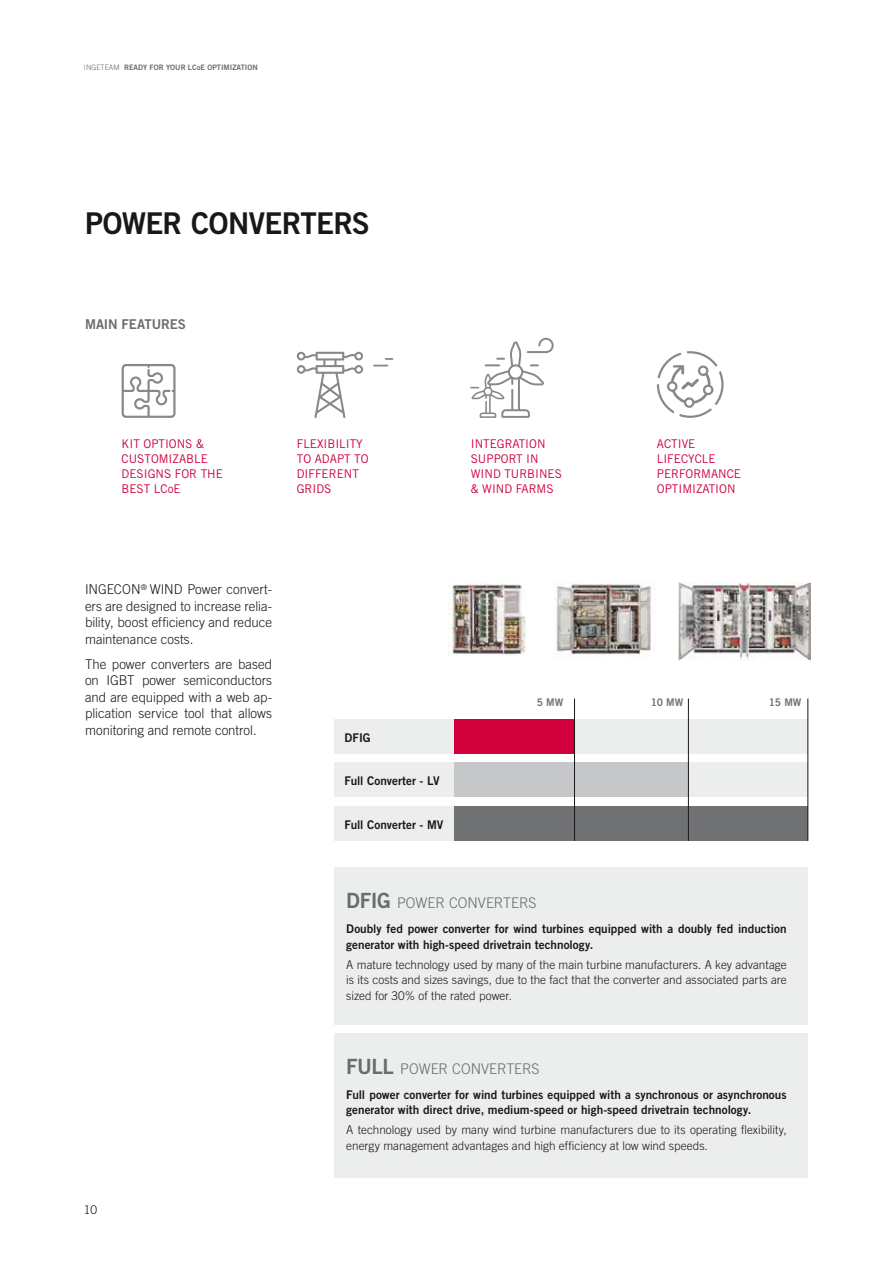
<style>
.page{position:relative;width:893px;height:1263px;background:#fff}
.page>*{position:absolute;margin:0;border:0;box-sizing:border-box;transform-origin:0 0}
.t1{font:30px "Trade Gothic LT Std Bd 2";letter-spacing:-.025em;color:#1a171b}
.t2{font:300 14.7px "Trade Gothic LT Std";letter-spacing:-.005em;color:#6b6c6e}
.t3{font:300 13.5px/16.5px "Trade Gothic LT Std";color:#1a171b;text-align:justify}
.t4{font:13.5px "Trade Gothic LT Std Bd 2";letter-spacing:-.01em;color:#6b6c6e}
.t5{font:300 12px/15.8px "Trade Gothic LT Std";color:#1a171b;text-align:justify}
.t6{font:12px/15.8px "Trade Gothic LT Std Bd 2";color:#1a171b}
.t7{font:12px/15px "Trade Gothic LT Std";color:#cf003c}
.t8{font:10.5px "Trade Gothic LT Std Bd 2";color:#707172}
.t9{font:7.5px "Trade Gothic LT Std Bd 2";color:#6b6c6e}
.s1{font-family:"Trade Gothic LT Std";font-weight:300}
.s2{font-family:"Trade Gothic LT Std Bd 2";font-weight:400;font-size:21px}
</style>
<div class="page">
<div style="left:334px;top:1034px;width:474px;height:144px;background:#eceded"></div>
<div style="left:334px;top:867px;width:474px;height:157px;background:#eceded"></div>
<img style="left:450px;top:582px;width:76px;height:74px">
<img style="left:679px;top:582px;width:131px;height:79px">
<img style="left:556px;top:581px;width:96px;height:77px">
<div style="left:334px;top:719px;width:474px;height:34px;background:#eceded"></div>
<div style="left:334px;top:763px;width:474px;height:34px;background:#eceded"></div>
<div style="left:334px;top:807px;width:474px;height:34px;background:#eceded"></div>
<div style="left:454px;top:719px;width:121px;height:34px;background:#cf003c"></div>
<div style="left:454px;top:763px;width:234px;height:34px;background:#c6c7c8"></div>
<div style="left:454px;top:807px;width:354px;height:34px;background:#707172"></div>
<hr style="left:574px;top:699px;width:1px;height:142px;background:#1a171b">
<hr style="left:688px;top:699px;width:1px;height:142px;background:#1a171b">
<hr style="left:808px;top:699px;width:1px;height:142px;background:#1a171b">
<svg style="left:297px;top:352px;width:66px;height:66px"></svg>
<svg style="left:122px;top:364px;width:54px;height:54px"></svg>
<svg style="left:373px;top:358px;width:20px;height:8px"></svg>
<svg style="left:470px;top:338px;width:84px;height:80px"></svg>
<svg style="left:657px;top:351px;width:67px;height:67px"></svg>
<p class="t9" style="left:84px;top:63px;width:175px"><span class="s1">INGETEAM</span> READY FOR YOUR LCoE OPTIMIZATION</p>
<h1 class="t1" style="left:85px;top:205px;width:286px">POWER CONVERTERS</h1>
<p class="t4" style="left:85px;top:316px;width:102px">MAIN FEATURES</p>
<p class="t7" style="left:122px;top:436px;width:103px">KIT OPTIONS &amp;<br>CUSTOMIZABLE<br>DESIGNS FOR THE<br>BEST LCoE</p>
<p class="t7" style="left:471px;top:436px;width:93px">INTEGRATION<br>SUPPORT IN<br>WIND TURBINES &amp; WIND FARMS</p>
<p class="t7" style="left:657px;top:436px;width:86px">ACTIVE<br>LIFECYCLE<br>PERFORMANCE<br>OPTIMIZATION</p>
<p class="t7" style="left:297px;top:436px;width:73px">FLEXIBILITY<br>TO ADAPT TO<br>DIFFERENT<br>GRIDS</p>
<p class="t3" style="left:85px;top:581px;width:189px">INGECON<sup>®</sup> WIND Power convert&shy;ers are designed to increase relia&shy;bility, boost efficiency and reduce maintenance costs.</p>
<p class="t3" style="left:85px;top:656px;width:189px">The power converters are based on IGBT power semiconductors and are equipped with a web ap&shy;plication service tool that allows monitoring and remote control.</p>
<p class="t5" style="left:84px;top:1202px;width:15px">10</p>
<p class="t6" style="left:345px;top:730px;width:28px">DFIG</p>
<p class="t6" style="left:345px;top:773px;width:96px">Full Converter - LV</p>
<p class="t6" style="left:345px;top:816px;width:100px">Full Converter - MV</p>
<p class="t8" style="left:537px;top:696px;width:28px">5 MW</p>
<p class="t8" style="left:651px;top:696px;width:34px">10 MW</p>
<p class="t8" style="left:769px;top:696px;width:34px">15 MW</p>
<p class="t2" style="left:346px;top:894px;width:192px"><span class="s2">DFIG</span> POWER CONVERTERS</p>
<p class="t6" style="left:346px;top:920px;width:442px">Doubly fed power converter for wind turbines equipped with a doubly fed induction generator with high-speed drivetrain technology.</p>
<p class="t5" style="left:346px;top:956px;width:442px">A mature technology used by many of the main turbine manufacturers. A key advantage is its costs and sizes savings, due to the fact that the converter and associated parts are sized for 30% of the rated power.</p>
<p class="t2" style="left:346px;top:1060px;width:195px"><span class="s2">FULL</span> POWER CONVERTERS</p>
<p class="t6" style="left:346px;top:1086px;width:442px">Full power converter for wind turbines equipped with a synchronous or asynchronous generator with direct drive, medium-speed or high-speed drivetrain technology.</p>
<p class="t5" style="left:346px;top:1122px;width:442px">A technology used by many wind turbine manufacturers due to its operating flexibility, energy management advantages and high efficiency at low wind speeds.</p>
</div>
